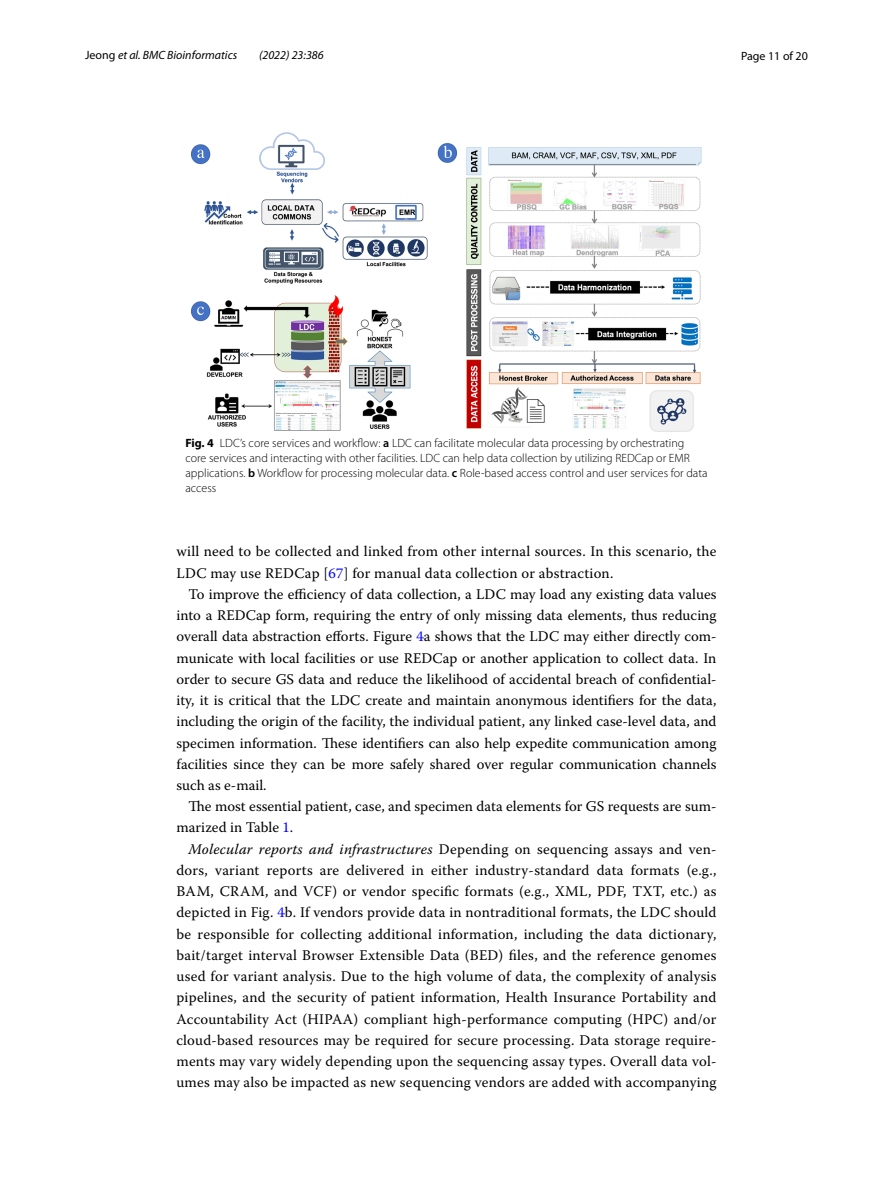
<style>
.page{position:relative;width:893px;height:1187px;background:#fff}
.page>*{position:absolute;margin:0;border:0;box-sizing:border-box;transform-origin:0 0}
.t1{font:14.7px/21.1px "Warnock Pro";letter-spacing:.01em;color:#000}
.t2{font:300 12px/15px "Myriad Pro";color:#000}
.t3{font:italic 12px "Myriad Pro";color:#000}
.t4{font:12px "Myriad Pro";color:#000}
.s1{font-style:normal}
.s2{font-weight:700}
.s3{font-weight:600}
.s4{color:#00f}
.s5{font-style:italic}
</style>
<div class="page">
<img style="left:191px;top:133px;width:511px;height:298px">
<p class="t3" style="left:85px;top:48px;width:154px"><span class="s1">Jeong</span> et al. BMC Bioinformatics</p>
<p class="t3" style="left:259px;top:48px;width:66px">(2022) 23:386</p>
<p class="t4" style="left:741px;top:48px;width:68px">Page 11 of 20</p>
<p class="t2" style="left:185px;top:435px;width:523px"><span class="s2">Fig. 4</span> LDC’s core services and workflow: <span class="s3">a</span> LDC can facilitate molecular data processing by orchestrating core services and interacting with other facilities. LDC can help data collection by utilizing REDCap or EMR applications. <span class="s3">b</span> Workflow for processing molecular data. <span class="s3">c</span> Role-based access control and user services for data access</p>
<p class="t1" style="left:176px;top:540px;width:542px">will need to be collected and linked from other internal sources. In this scenario, the<br>LDC may use REDCap [<span class="s4">67</span>] for manual data collection or abstraction.</p>
<p class="t1" style="left:176px;top:583px;width:542px;text-align:justify;text-indent:12px">To improve the efficiency of data collection, a LDC may load any existing data values into a REDCap form, requiring the entry of only missing data elements, thus reducing overall data abstraction efforts. Figure <span class="s4">4</span>a shows that the LDC may either directly com&shy;municate with local facilities or use REDCap or another application to collect data. In order to secure GS data and reduce the likelihood of accidental breach of confidential&shy;ity, it is critical that the LDC create and maintain anonymous identifiers for the data, including the origin of the facility, the individual patient, any linked case-level data, and specimen information. These identifiers can also help expedite communication among facilities since they can be more safely shared over regular communication channels such as e-mail.</p>
<p class="t1" style="left:176px;top:795px;width:542px;text-indent:12px">The most essential patient, case, and specimen data elements for GS requests are sum&shy;marized in Table <span class="s4">1</span>.</p>
<p class="t1" style="left:176px;top:838px;width:542px;text-align:justify;text-indent:12px"><span class="s5">Molecular reports and infrastructures</span> Depending on sequencing assays and ven&shy;dors, variant reports are delivered in either industry-standard data formats (e.g., BAM, CRAM, and VCF) or vendor specific formats (e.g., XML, PDF, TXT, etc.) as depicted in Fig. <span class="s4">4</span>b. If vendors provide data in nontraditional formats, the LDC should be responsible for collecting additional information, including the data dictionary, bait/target interval Browser Extensible Data (BED) files, and the reference genomes used for variant analysis. Due to the high volume of data, the complexity of analysis pipelines, and the security of patient information, Health Insurance Portability and Accountability Act (HIPAA) compliant high-performance computing (HPC) and/or cloud-based resources may be required for secure processing. Data storage require&shy;ments may vary widely depending upon the sequencing assay types. Overall data vol&shy;umes may also be impacted as new sequencing vendors are added with accompanying</p>
</div>
